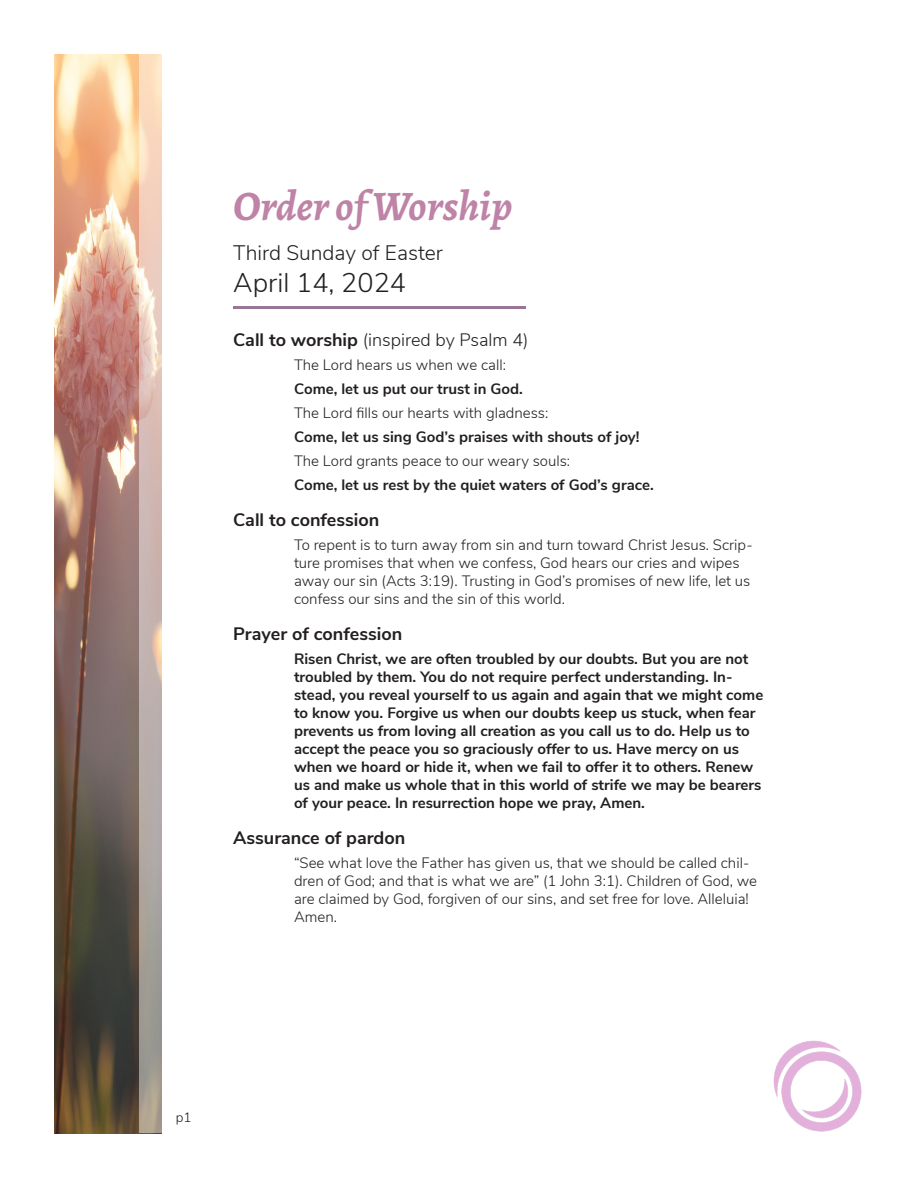
<style>
.page{position:relative;width:918px;height:1188px;background:#fff}
.page>*{position:absolute;margin:0;border:0;box-sizing:border-box;transform-origin:0 0}
.t1{font:italic 700 42px "Alegreya";color:#be83a6}
.t2{font:300 27px "Nunito Sans";color:#231f20}
.t3{font:300 21px "Nunito Sans";color:#231f20}
.t4{font:700 18px "Nunito Sans";color:#231f20}
.t5{font:300 18px "Nunito Sans";color:#231f20}
.t6{font:700 15px/18px "Nunito Sans";color:#231f20}
.t7{font:300 15px/18px "Nunito Sans";color:#231f20}
.t8{font:300 13.5px "Nunito Sans";color:#231f20}
.s1{font-weight:700}
</style>
<div class="page">
<img style="left:54px;top:54px;width:108px;height:1080px">
<hr style="left:233px;top:306px;width:293px;height:3px;background:#5b1c57">
<img style="left:773px;top:1040px;width:89px;height:92px">
<svg style="left:140px;top:55px;width:22px;height:1078px;background:#cbb8ae"></svg>
<p class="t1" style="left:233px;top:175px;width:281px">Order of Worship</p>
<p class="t3" style="left:233px;top:237px;width:211px">Third Sunday of Easter</p>
<p class="t2" style="left:233px;top:263px;width:174px">April 14, 2024</p>
<p class="t5" style="left:233px;top:327px;width:297px"><span class="s1">Call to worship</span> (inspired by Psalm 4)</p>
<p class="t7" style="left:294px;top:355px;width:213px">The Lord hears us when we call:</p>
<p class="t6" style="left:294px;top:379px;width:230px">Come, let us put our trust in God.</p>
<p class="t7" style="left:294px;top:403px;width:256px">The Lord fills our hearts with gladness:</p>
<p class="t6" style="left:294px;top:427px;width:347px">Come, let us sing God’s praises with shouts of joy!</p>
<p class="t7" style="left:294px;top:451px;width:278px">The Lord grants peace to our weary souls:</p>
<p class="t6" style="left:294px;top:475px;width:361px">Come, let us rest by the quiet waters of God’s grace.</p>
<p class="t4" style="left:233px;top:507px;width:148px">Call to confession</p>
<p class="t7" style="left:294px;top:535px;width:460px">To repent is to turn away from sin and turn toward Christ Jesus. Scrip&shy;ture promises that when we confess, God hears our cries and wipes away our sin (Acts 3:19). Trusting in God’s promises of new life, let us confess our sins and the sin of this world.</p>
<p class="t4" style="left:233px;top:621px;width:171px">Prayer of confession</p>
<p class="t6" style="left:294px;top:649px;width:471px">Risen Christ, we are often troubled by our doubts. But you are not troubled by them. You do not require perfect understanding. In&shy;stead, you reveal yourself to us again and again that we might come to know you. Forgive us when our doubts keep us stuck, when fear prevents us from loving all creation as you call us to do. Help us to accept the peace you so graciously offer to us. Have mercy on us when we hoard or hide it, when we fail to offer it to others. Renew us and make us whole that in this world of strife we may be bearers of your peace. In resurrection hope we pray, Amen.</p>
<p class="t4" style="left:233px;top:825px;width:173px">Assurance of pardon</p>
<p class="t7" style="left:294px;top:853px;width:465px">“See what love the Father has given us, that we should be called chil&shy;dren of God; and that is what we are” (1 John 3:1). Children of God, we are claimed by God, forgiven of our sins, and set free for love. Alleluia!<br>Amen.</p>
<p class="t8" style="left:176px;top:1107px;width:17px">p1</p>
</div>
